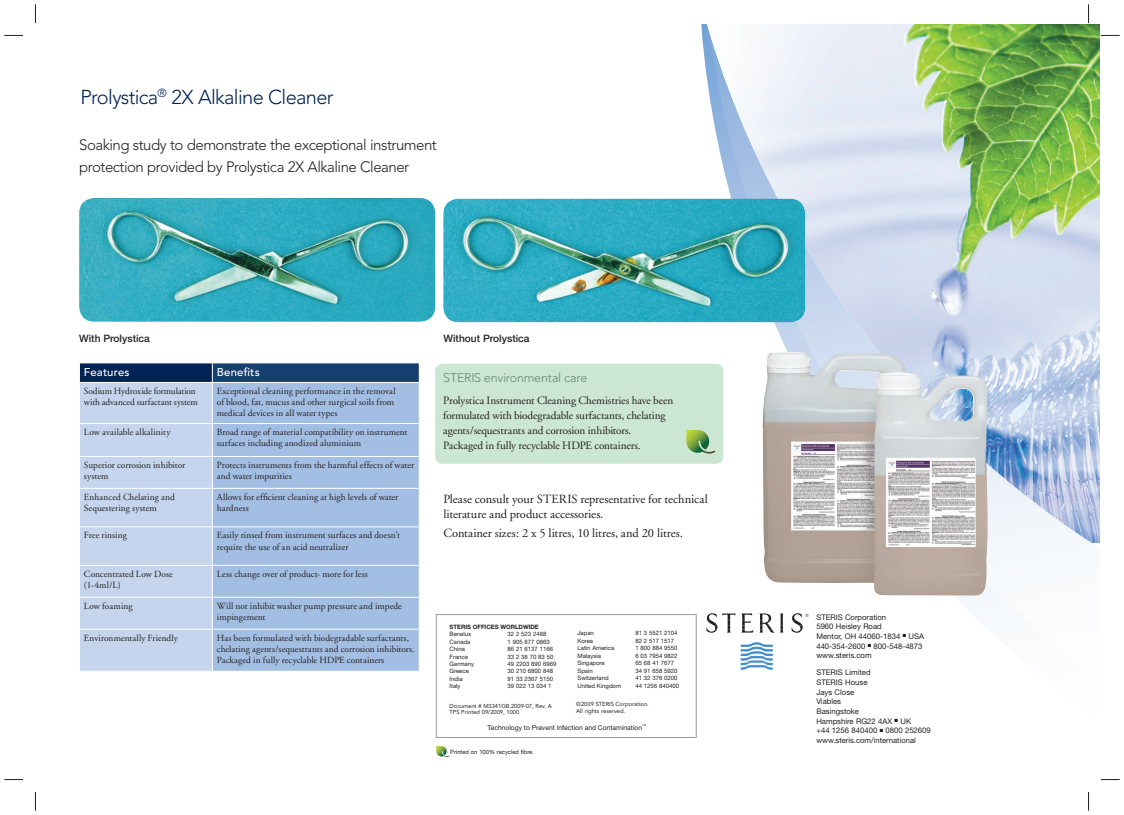
<style>
.page{position:relative;width:1124px;height:815px;background:#fff}
.page>*{position:absolute;margin:0;border:0;box-sizing:border-box;transform-origin:0 0}
.t1{font:300 20px "Avenir";letter-spacing:-.035em;color:#002354}
.t2{font:300 15px/22.5px "Avenir";letter-spacing:-.035em;color:#231f20}
.t3{font:12.5px/15px "Adobe Garamond";letter-spacing:-.005em;color:#231f20}
.t4{font:300 12.5px "Avenir";letter-spacing:-.015em;color:#608d6b}
.t5{font:11.25px/15px "Adobe Garamond";letter-spacing:-.005em;color:#231f20}
.t6{font:500 11.25px "Avenir";letter-spacing:.02em;color:#fff}
.t7{font:500 10.25px "Helvetica Neue";color:#231f20}
.t8{font:9.38px/11.2px "Adobe Garamond";letter-spacing:.005em;color:#231f20}
.t9{font:7.75px/9.6px "Helvetica Neue";color:#231f20}
.t10{font:7.62px "Helvetica Neue";color:#231f20}
.t11{font:6.75px "Helvetica Neue";color:#231f20}
.t12{font:6px "Helvetica Neue";color:#231f20}
.t13{font:700 6px "Helvetica Neue";color:#231f20}
.t14{font:5.88px "Helvetica Neue";color:#231f20}
.t15{font:5.75px/7px "Avenir";color:#231f20}
.t16{font:4.38px "Helvetica";color:#231f20}
</style>
<div class="page">
<svg style="left:689px;top:25px;width:409px;height:628px"></svg>
<img style="left:706px;top:25px;width:392px;height:517px">
<div style="left:435px;top:364px;width:288px;height:100px;background:#cbe6d3;border-radius:7px"></div>
<svg style="left:686px;top:430px;width:29px;height:24px"></svg>
<svg style="left:436px;top:746px;width:13px;height:11px"></svg>
<div style="left:436px;top:614px;width:260px;height:124px;border:1px solid #999b9e"></div>
<svg style="left:740px;top:642px;width:32px;height:28px"></svg>
<svg style="left:706px;top:613px;width:96px;height:20px"></svg>
<img style="left:79px;top:198px;width:356px;height:124px;border-radius:15px">
<img style="left:762px;top:352px;width:225px;height:244px">
<img style="left:443px;top:199px;width:362px;height:123px;border-radius:15px">
<div style="left:79px;top:363px;width:133px;height:19px;background:#002354"></div>
<div style="left:212px;top:363px;width:207px;height:19px;background:#163f6d"></div>
<div style="left:80px;top:383px;width:132px;height:288px;background:#c4d5ed"></div>
<div style="left:213px;top:383px;width:206px;height:288px;background:#a3bee3"></div>
<hr style="left:79px;top:363px;width:133px;height:1px;background:#fff">
<svg style="left:79px;top:363px;width:1px;height:19px"></svg>
<hr style="left:212px;top:363px;width:207px;height:1px;background:#fff">
<svg style="left:212px;top:363px;width:1px;height:19px"></svg>
<hr style="left:79px;top:423px;width:133px;height:1px;background:#fff">
<hr style="left:212px;top:423px;width:207px;height:1px;background:#fff">
<hr style="left:79px;top:456px;width:133px;height:1px;background:#fff">
<hr style="left:212px;top:456px;width:207px;height:1px;background:#fff">
<hr style="left:79px;top:488px;width:133px;height:1px;background:#fff">
<hr style="left:212px;top:488px;width:207px;height:1px;background:#fff">
<hr style="left:79px;top:527px;width:133px;height:1px;background:#fff">
<hr style="left:212px;top:527px;width:207px;height:1px;background:#fff">
<hr style="left:79px;top:565px;width:133px;height:1px;background:#fff">
<hr style="left:212px;top:565px;width:207px;height:1px;background:#fff">
<hr style="left:79px;top:597px;width:133px;height:1px;background:#fff">
<hr style="left:212px;top:597px;width:207px;height:1px;background:#fff">
<hr style="left:79px;top:629px;width:133px;height:1px;background:#fff">
<hr style="left:212px;top:629px;width:207px;height:1px;background:#fff">
<svg style="left:4px;top:35px;width:19px;height:1px"></svg>
<svg style="left:1100px;top:35px;width:19px;height:1px"></svg>
<svg style="left:4px;top:779px;width:19px;height:1px"></svg>
<svg style="left:1100px;top:779px;width:19px;height:1px"></svg>
<svg style="left:35px;top:4px;width:1px;height:19px"></svg>
<svg style="left:35px;top:792px;width:1px;height:19px"></svg>
<svg style="left:1088px;top:4px;width:1px;height:19px"></svg>
<svg style="left:1088px;top:792px;width:1px;height:19px"></svg>
<h1 class="t1" style="left:80px;top:89px;width:254px">Prolystica<sup>®</sup> 2X Alkaline Cleaner</h1>
<h2 class="t2" style="left:79px;top:134px;width:359px">Soaking study to demonstrate the exceptional instrument protection provided by Prolystica 2X Alkaline Cleaner</h2>
<p class="t7" style="left:79px;top:335px;width:72px">With Prolystica</p>
<p class="t7" style="left:443px;top:335px;width:88px">Without Prolystica</p>
<p class="t6" style="left:84px;top:368px;width:47px">Features</p>
<p class="t6" style="left:217px;top:368px;width:44px">Benefits</p>
<p class="t8" style="left:84px;top:386px;width:115px">Sodium Hydroxide formulation with advanced surfactant system</p>
<p class="t8" style="left:217px;top:386px;width:180px">Exceptional cleaning performance in the removal of blood, fat, mucus and other surgical soils from medical devices in all water types</p>
<p class="t8" style="left:84px;top:427px;width:88px">Low available alkalinity</p>
<p class="t8" style="left:217px;top:427px;width:192px">Broad range of material compatibility on instrument surfaces including anodized aluminium</p>
<p class="t8" style="left:84px;top:460px;width:103px">Superior corrosion inhibitor system</p>
<p class="t8" style="left:217px;top:460px;width:199px">Protects instruments from the harmful effects of water and water impurities</p>
<p class="t8" style="left:84px;top:492px;width:92px">Enhanced Chelating and<br>Sequestering system</p>
<p class="t8" style="left:217px;top:492px;width:183px">Allows for efficient cleaning at high levels of water hardness</p>
<p class="t8" style="left:84px;top:530px;width:44px">Free rinsing</p>
<p class="t8" style="left:217px;top:530px;width:184px">Easily rinsed from instrument surfaces and doesn’t require the use of an acid neutralizer</p>
<p class="t8" style="left:84px;top:569px;width:90px">Concentrated Low Dose (1-4ml/L)</p>
<p class="t8" style="left:217px;top:569px;width:152px">Less change over of product- more for less</p>
<p class="t8" style="left:84px;top:601px;width:50px">Low foaming</p>
<p class="t8" style="left:217px;top:601px;width:186px">Will not inhibit washer pump pressure and impede impingement</p>
<p class="t8" style="left:84px;top:633px;width:95px">Environmentally Friendly</p>
<p class="t8" style="left:217px;top:633px;width:199px">Has been formulated with biodegradable surfactants, chelating agents/sequestrants and corrosion inhibitors.<br>Packaged in fully recyclable HDPE containers</p>
<h3 class="t4" style="left:443px;top:373px;width:145px">STERIS environmental care</h3>
<p class="t5" style="left:443px;top:394px;width:232px">Prolystica Instrument Cleaning Chemistries have been formulated with biodegradable surfactants, chelating agents/sequestrants and corrosion inhibitors.<br>Packaged in fully recyclable HDPE containers.</p>
<h3 class="t3" style="left:443px;top:493px;width:266px">Please consult your STERIS representative for technical literature and product accessories.</h3>
<h3 class="t3" style="left:443px;top:526px;width:241px">Container sizes: 2 x 5 litres, 10 litres, and 20 litres.</h3>
<p class="t13" style="left:449px;top:625px;width:91px">STERIS OFFICES WORLDWIDE</p>
<p class="t12" style="left:449px;top:632px;width:23px">Benelux</p>
<p class="t12" style="left:507px;top:632px;width:40px">32 2 523 2488</p>
<p class="t12" style="left:449px;top:639px;width:22px">Canada</p>
<p class="t12" style="left:507px;top:639px;width:44px">1 905 677 0863</p>
<p class="t12" style="left:449px;top:647px;width:17px">China</p>
<p class="t12" style="left:507px;top:647px;width:47px">86 21 6137 1166</p>
<p class="t12" style="left:449px;top:654px;width:20px">France</p>
<p class="t12" style="left:507px;top:654px;width:47px">33 2 38 70 83 50</p>
<p class="t12" style="left:449px;top:662px;width:26px">Germany</p>
<p class="t12" style="left:507px;top:662px;width:50px">49 2203 890 6969</p>
<p class="t12" style="left:449px;top:669px;width:21px">Greece</p>
<p class="t12" style="left:507px;top:669px;width:47px">30 210 6800 848</p>
<p class="t12" style="left:449px;top:677px;width:14px">India</p>
<p class="t12" style="left:507px;top:677px;width:47px">91 33 2367 5150</p>
<p class="t12" style="left:449px;top:684px;width:12px">Italy</p>
<p class="t12" style="left:507px;top:684px;width:45px">39 022 13 034 1</p>
<p class="t12" style="left:577px;top:631px;width:18px">Japan</p>
<p class="t12" style="left:635px;top:631px;width:44px">81 3 5521 2104</p>
<p class="t12" style="left:577px;top:639px;width:17px">Korea</p>
<p class="t12" style="left:635px;top:639px;width:40px">82 2 517 1517</p>
<p class="t12" style="left:577px;top:646px;width:38px">Latin America</p>
<p class="t12" style="left:635px;top:646px;width:44px">1 800 884 9550</p>
<p class="t12" style="left:577px;top:653px;width:25px">Malaysia</p>
<p class="t12" style="left:635px;top:653px;width:44px">6 03 7954 9822</p>
<p class="t12" style="left:577px;top:661px;width:29px">Singapore</p>
<p class="t12" style="left:635px;top:661px;width:40px">65 68 41 7677</p>
<p class="t12" style="left:577px;top:668px;width:17px">Spain</p>
<p class="t12" style="left:635px;top:668px;width:44px">34 91 658 5920</p>
<p class="t12" style="left:577px;top:676px;width:33px">Switzerland</p>
<p class="t12" style="left:635px;top:676px;width:44px">41 32 376 0200</p>
<p class="t12" style="left:577px;top:683px;width:45px">United Kingdom</p>
<p class="t12" style="left:635px;top:683px;width:45px">44 1256 840400</p>
<p class="t11" style="left:487px;top:725px;width:160px">Technology to Prevent Infection and Contamination<sup>™</sup></p>
<p class="t15" style="left:576px;top:701px;width:74px">©2009 STERIS Corporation.<br>All rights reserved.</p>
<p class="t15" style="left:449px;top:703px;width:104px">Document # M3341GB.2009-07, Rev. A<br>TPS Printed 09/2009, 1000</p>
<p class="t14" style="left:450px;top:750px;width:85px">Printed on 100% recycled fibre.</p>
<p class="t16" style="left:805px;top:613px;width:5px">®</p>
<p class="t9" style="left:816px;top:613px;width:109px">STERIS Corporation<br>5960 Heisley Road<br>Mentor, OH 44060-1834 ■ USA<br>440-354-2600 ■ 800-548-4873 www.steris.com</p>
<p class="t9" style="left:816px;top:668px;width:116px">STERIS Limited<br>STERIS House<br>Jays Close<br>Viables<br>Basingstoke<br>Hampshire RG22 4AX ■ UK<br>+44 1256 840400 ■ 0800 252609</p>
<p class="t10" style="left:816px;top:737px;width:101px">www.steris.com/international</p>
</div>
